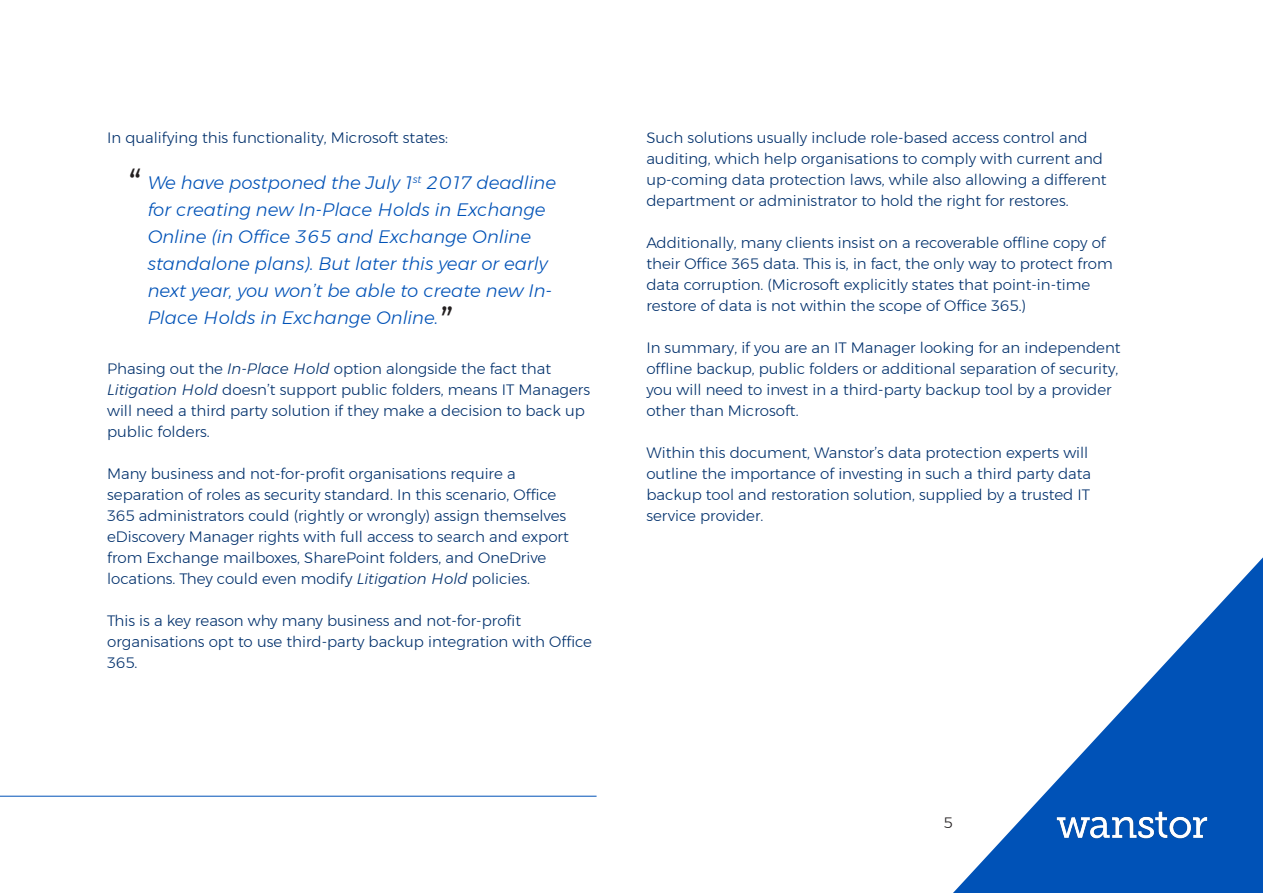
<style>
.page{position:relative;width:1263px;height:893px;background:#fff}
.page>*{position:absolute;margin:0;border:0;box-sizing:border-box;transform-origin:0 0}
.t1{font:300 45px "Montserrat";color:#231f20}
.t2{font:italic 300 18px/27px "Montserrat";color:#0052b7}
.t3{font:300 15px/21px "Montserrat";color:#00306c}
.t4{font:300 15px "Montserrat";color:#231f20}
.s1{font-style:italic}
</style>
<div class="page">
<svg style="left:953px;top:557px;width:310px;height:336px"></svg>
<hr style="left:0;top:796px;width:597px;height:1px;background:#0052b7">
<img style="left:1056px;top:812px;width:153px;height:27px">
<p class="t3" style="left:107px;top:127px;width:342px">In qualifying this functionality, Microsoft states:</p>
<p class="t1" style="left:128px;top:153px;width:16px">“</p>
<p class="t2" style="left:148px;top:168px;width:410px">We have postponed the July 1<sup>st</sup> 2017 deadline for creating new In-Place Holds in Exchange Online (in Office 365 and Exchange Online standalone plans). But later this year or early next year, you won’t be able to create new In-Place Holds in Exchange Online.</p>
<p class="t1" style="left:440px;top:290px;width:16px">”</p>
<p class="t3" style="left:107px;top:358px;width:484px">Phasing out the <span class="s1">In-Place Hold</span> option alongside the fact that <span class="s1">Litigation Hold</span> doesn’t support public folders, means IT Managers will need a third party solution if they make a decision to back up public folders.</p>
<p class="t3" style="left:107px;top:463px;width:463px">Many business and not-for-profit organisations require a separation of roles as security standard. In this scenario, Office 365 administrators could (rightly or wrongly) assign themselves eDiscovery Manager rights with full access to search and export from Exchange mailboxes, SharePoint folders, and OneDrive locations. They could even modify <span class="s1">Litigation Hold</span> policies.</p>
<p class="t3" style="left:107px;top:610px;width:486px">This is a key reason why many business and not-for-profit organisations opt to use third-party backup integration with Office<br>365.</p>
<p class="t3" style="left:646px;top:127px;width:462px">Such solutions usually include role-based access control and auditing, which help organisations to comply with current and up-coming data protection laws, while also allowing a different department or administrator to hold the right for restores.</p>
<p class="t3" style="left:646px;top:232px;width:468px">Additionally, many clients insist on a recoverable offline copy of their Office 365 data. This is, in fact, the only way to protect from data corruption. (Microsoft explicitly states that point-in-time restore of data is not within the scope of Office 365.)</p>
<p class="t3" style="left:646px;top:337px;width:476px">In summary, if you are an IT Manager looking for an independent offline backup, public folders or additional separation of security, you will need to invest in a third-party backup tool by a provider other than Microsoft.</p>
<p class="t3" style="left:646px;top:442px;width:446px">Within this document, Wanstor’s data protection experts will outline the importance of investing in such a third party data backup tool and restoration solution, supplied by a trusted IT service provider.</p>
<p class="t4" style="left:943px;top:811px;width:11px">5</p>
</div>
